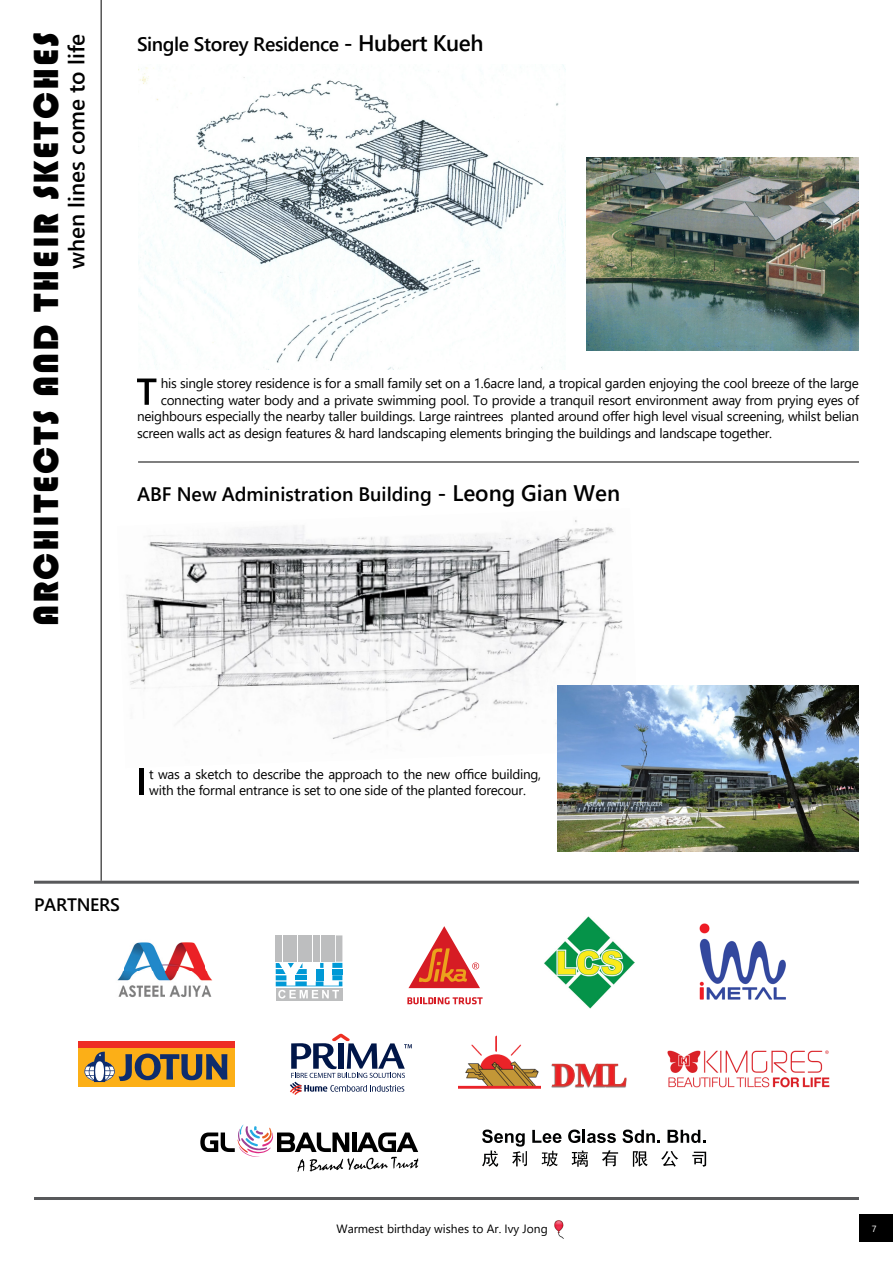
<style>
.page{position:relative;width:893px;height:1263px;background:#fff}
.page>*{position:absolute;margin:0;border:0;box-sizing:border-box;transform-origin:0 0}
.t1{font:36px "Bauhaus 93";letter-spacing:.05em;color:#000}
.t2{font:600 22.5px "Segoe UI";color:#000}
.t3{font:600 19.5px "Segoe UI";color:#000}
.t4{font:600 19.5px "Segoe UI";letter-spacing:-.02em;color:#000}
.t5{font:600 18px "Segoe UI";letter-spacing:-.015em;color:#000}
.t6{font:13.5px/16.5px "Segoe UI";letter-spacing:-.02em;color:#000}
.t7{font:12px "Segoe UI";color:#000}
.t8{font:9px "Segoe UI";color:#fff}
.s1{font-size:22.5px}
</style>
<div class="page">
<div style="left:859px;top:1214px;width:34px;height:28px;background:#000"></div>
<img style="left:138px;top:64px;width:428px;height:305px">
<img style="left:587px;top:158px;width:272px;height:192px">
<img style="left:126px;top:520px;width:512px;height:225px">
<img style="left:557px;top:686px;width:302px;height:165px">
<svg style="left:137px;top:378px;width:19px;height:27px"></svg>
<hr style="left:34px;top:1197px;width:825px;height:3px;background:#58595b">
<hr style="left:34px;top:881px;width:825px;height:3px;background:#58595b">
<svg style="left:482px;top:1129px;width:224px;height:38px"></svg>
<div style="left:336px;top:935px;width:6px;height:27px;background:#bdbebf"></div>
<div style="left:276px;top:935px;width:6px;height:27px;background:#bdbebf"></div>
<div style="left:283px;top:935px;width:7px;height:27px;background:#bdbebf"></div>
<div style="left:291px;top:935px;width:6px;height:27px;background:#bdbebf"></div>
<div style="left:298px;top:935px;width:7px;height:27px;background:#bdbebf"></div>
<div style="left:306px;top:935px;width:6px;height:27px;background:#bdbebf"></div>
<div style="left:313px;top:935px;width:7px;height:27px;background:#bdbebf"></div>
<div style="left:321px;top:935px;width:6px;height:27px;background:#bdbebf"></div>
<div style="left:328px;top:935px;width:7px;height:26px;background:#bdbebf"></div>
<svg style="left:276px;top:998px;width:66px;height:2px"></svg>
<svg style="left:276px;top:963px;width:66px;height:35px"></svg>
<img style="left:122px;top:942px;width:86px;height:30px">
<img style="left:117px;top:972px;width:8px;height:25px">
<img style="left:125px;top:972px;width:88px;height:26px">
<div style="left:139px;top:769px;width:5px;height:26px;background:#000"></div>
<hr style="left:101px;top:0;width:1px;height:881px;background:#000">
<hr style="left:138px;top:462px;width:721px;height:1px;background:#000">
<svg style="left:290px;top:1033px;width:122px;height:62px"></svg>
<svg style="left:407px;top:997px;width:76px;height:7px"></svg>
<svg style="left:408px;top:926px;width:72px;height:62px"></svg>
<svg style="left:200px;top:1125px;width:218px;height:47px"></svg>
<img style="left:544px;top:917px;width:91px;height:91px">
<div style="left:78px;top:1048px;width:157px;height:39px;background:#fcaf17"></div>
<div style="left:78px;top:1041px;width:157px;height:7px;background:#ee2e24"></div>
<svg style="left:84px;top:1052px;width:143px;height:30px"></svg>
<img style="left:699px;top:923px;width:87px;height:77px">
<img style="left:667px;top:1050px;width:163px;height:38px">
<img style="left:459px;top:1035px;width:82px;height:54px">
<img style="left:551px;top:1087px;width:75px;height:1px">
<svg style="left:551px;top:1063px;width:76px;height:24px"></svg>
<img style="left:554px;top:1220px;width:10px;height:18px">
<h1 class="t1" style="left:26px;top:626px;width:596px;rotate:-90deg">architects and their sketches</h1>
<h2 class="t2" style="left:55px;top:269px;width:237px;rotate:-90deg">when lines come to life</h2>
<h3 class="t4" style="left:137px;top:25px;width:348px">Single Storey Residence <span class="s1">- Hubert Kueh</span></h3>
<p class="t6" style="left:161px;top:374px;width:700px">his single storey residence is for a small family set on a 1.6acre land, a tropical garden enjoying the cool breeze of the large</p>
<p class="t6" style="left:161px;top:391px;width:700px">connecting water body and a private swimming pool. To provide a tranquil resort environment away from prying eyes of</p>
<p class="t6" style="left:137px;top:407px;width:723px">neighbours especially the nearby taller buildings. Large raintrees planted around offer high level visual screening, whilst belian</p>
<p class="t6" style="left:137px;top:424px;width:637px">screen walls act as design features &amp; hard landscaping elements bringing the buildings and landscape together.</p>
<h3 class="t3" style="left:137px;top:476px;width:485px">ABF New Administration Building <span class="s1">- Leong Gian Wen</span></h3>
<p class="t6" style="left:149px;top:764px;width:393px">t was a sketch to describe the approach to the new office building, with the formal entrance is set to one side of the planted forecour.</p>
<h3 class="t5" style="left:34px;top:888px;width:87px">PARTNERS</h3>
<p class="t7" style="left:336px;top:1217px;width:213px">Warmest birthday wishes to Ar. Ivy Jong</p>
<p class="t8" style="left:872px;top:1220px;width:6px">7</p>
</div>
